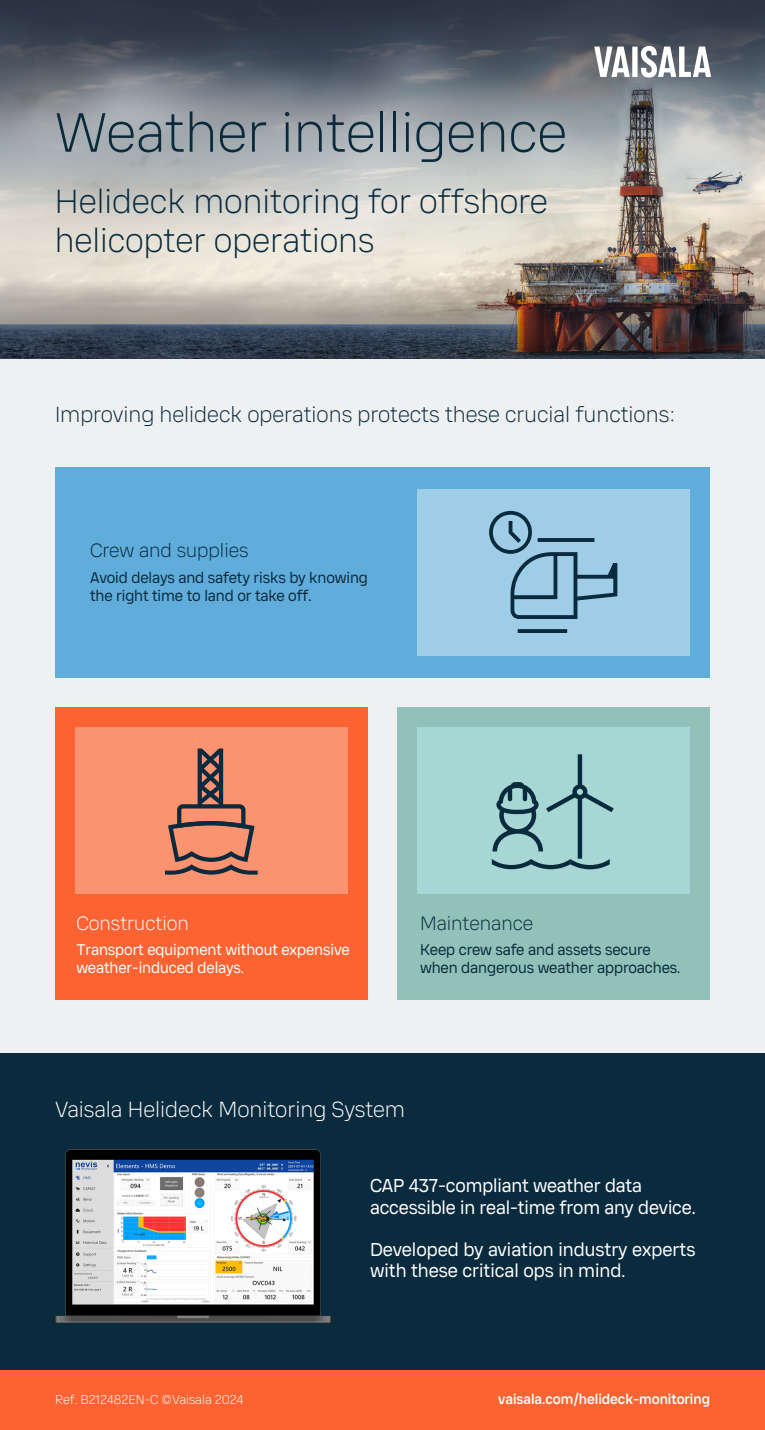
<style>
.page{position:relative;width:765px;height:1430px;background:#fff}
.page>*{position:absolute;margin:0;border:0;box-sizing:border-box;transform-origin:0 0}
.Headline_H1{font:300 53.75px "Vaisala Sans Beta 01";color:#0a2a3d}
.Headline_H2{font:300 32.5px/39px "Vaisala Sans Beta 01";color:#0a2a3d}
.Ingress{font:300 21.25px "Vaisala Sans Beta 01";color:#0a2a3d}
.Ingress-2{font:300 21.25px "Vaisala Sans Beta 01";color:#fff}
.Ingress-3{font:300 18.75px "Vaisala Sans Beta 01";color:#0a2a3d}
.Ingress-4{font:300 18.75px "Vaisala Sans Beta 01";color:#fff}
.Ingress-5{font:18.12px/21.8px "Vaisala Sans Beta 01";letter-spacing:-.005em;color:#fff}
.Body{font:15px/18px "Vaisala Sans Beta 01";letter-spacing:-.005em;color:#0a2a3d}
.Body-2{font:15px/18px "Vaisala Sans Beta 01";letter-spacing:-.005em;color:#fff}
.URL{font:500 13.75px "Vaisala Sans Beta 01";color:#fff}
.t1{font:300 12.5px "Vaisala Sans Beta 01";color:#fff}
</style>
<div class="page">
<div style="left:0;top:1370px;width:765px;height:60px;background:#fb6432"></div>
<div style="left:0;top:355px;width:765px;height:702px;background:#eff0f2"></div>
<div style="left:55px;top:467px;width:655px;height:211px;background:#60addb"></div>
<div style="left:417px;top:489px;width:273px;height:166px;background:#9fcce7"></div>
<div style="left:55px;top:707px;width:313px;height:293px;background:#fb6432"></div>
<div style="left:397px;top:707px;width:313px;height:293px;background:#91c1b9"></div>
<div style="left:75px;top:728px;width:273px;height:166px;background:#fc9370"></div>
<div style="left:417px;top:728px;width:273px;height:166px;background:#a6d7d4"></div>
<img style="left:0;top:0;width:765px;height:359px">
<svg style="left:594px;top:47px;width:36px;height:30px"></svg>
<div style="left:632px;top:47px;width:6px;height:30px;background:#fff"></div>
<svg style="left:641px;top:46px;width:70px;height:32px"></svg>
<svg style="left:489px;top:511px;width:128px;height:122px"></svg>
<div style="left:0;top:1053px;width:765px;height:317px;background:#0a2a3d"></div>
<img style="left:55px;top:1150px;width:277px;height:172px">
<svg style="left:165px;top:748px;width:93px;height:127px"></svg>
<hr style="left:578px;top:754px;width:4px;height:33px;background:#072a3c">
<hr style="left:578px;top:797px;width:4px;height:62px;background:#072a3c">
<svg style="left:492px;top:859px;width:118px;height:10px"></svg>
<svg style="left:493px;top:782px;width:121px;height:69px"></svg>
<p class="Headline_H1" style="left:55px;top:100px;width:514px">Weather intelligence</p>
<p class="Headline_H2" style="left:55px;top:182px;width:495px">Helideck monitoring for offshore helicopter operations</p>
<p class="Ingress" style="left:55px;top:402px;width:622px">Improving helideck operations protects these crucial functions:</p>
<p class="Ingress-3" style="left:90px;top:539px;width:160px">Crew and supplies</p>
<p class="Body" style="left:90px;top:568px;width:279px">Avoid delays and safety risks by knowing the right time to land or take off.</p>
<p class="Ingress-4" style="left:76px;top:912px;width:114px">Construction</p>
<p class="Body-2" style="left:76px;top:941px;width:275px">Transport equipment without expensive weather-induced delays.</p>
<p class="Ingress-3" style="left:420px;top:912px;width:115px">Maintenance</p>
<p class="Body" style="left:420px;top:941px;width:262px">Keep crew safe and assets secure when dangerous weather approaches.</p>
<p class="Ingress-2" style="left:55px;top:1097px;width:352px">Vaisala Helideck Monitoring System</p>
<p class="t1" style="left:55px;top:1392px;width:190px">Ref. B212482EN-C ©Vaisala 2024</p>
<p class="Ingress-5" style="left:370px;top:1174px;width:327px">CAP 437-compliant weather data accessible in real-time from any device.</p>
<p class="Ingress-5" style="left:370px;top:1238px;width:327px">Developed by aviation industry experts with these critical ops in mind.</p>
<p class="URL" style="left:498px;top:1390px;width:213px">vaisala.com/helideck-monitoring</p>
</div>
